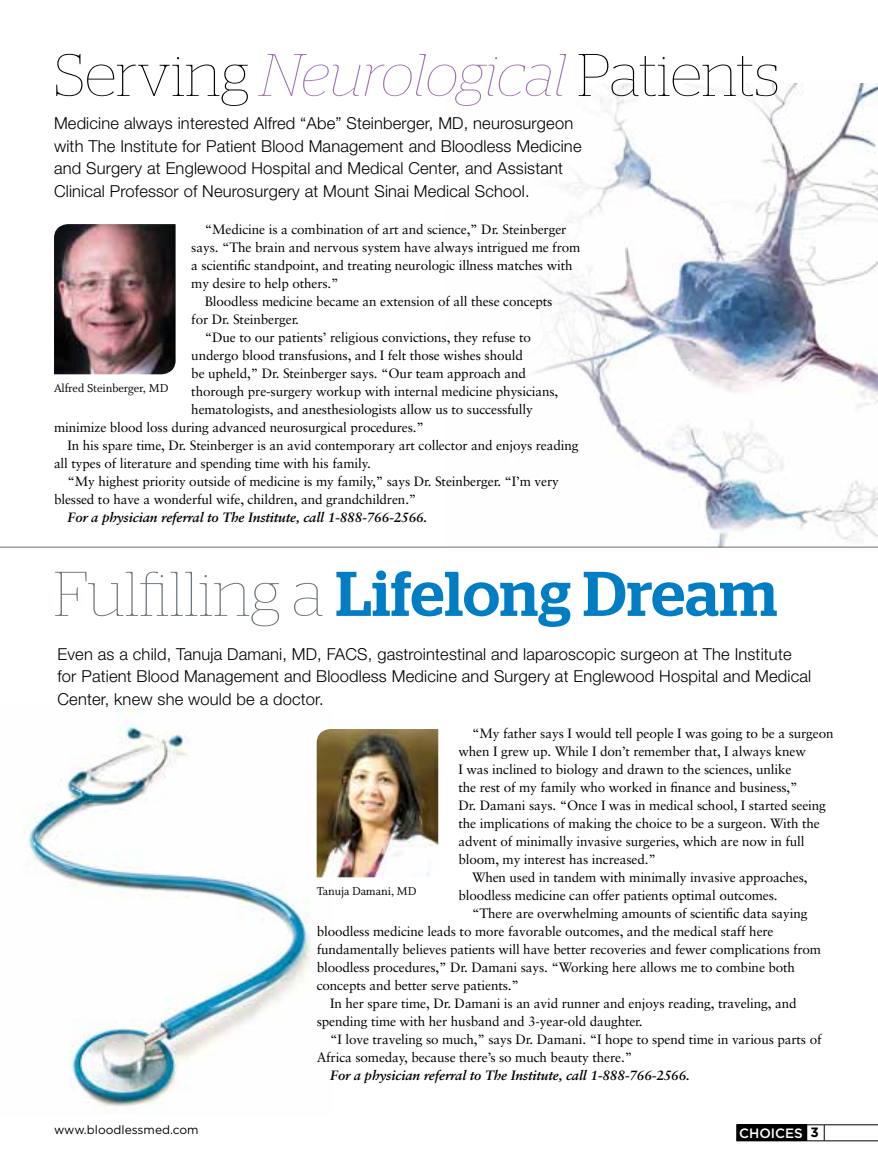
<style>
.page{position:relative;width:878px;height:1161px;background:#fff}
.page>*{position:absolute;margin:0;border:0;box-sizing:border-box;transform-origin:0 0}
.t1{font:500 63px "Stag";letter-spacing:.01em;color:#007dc3}
.t2{font:100 60px "Stag";letter-spacing:.01em;color:#000}
.t3{font:300 16.5px/22.5px "Helvetica Neue LT Std";letter-spacing:.01em;color:#000}
.t4{font:13.5px "Sabon";letter-spacing:-.01em;color:#000}
.t5{font:italic 700 13.5px "Sabon";letter-spacing:-.01em;color:#000}
.t6{font:500 13.5px "Gotham";color:#fff}
.t7{font:12.75px "Whitman Roman LF";letter-spacing:-.005em;color:#000}
.t8{font:12px "Gotham";color:#000}
.s1{font-style:italic;color:#9e74b1}
.s2{font-weight:100;color:#6a747b}
.s3{font-weight:700;color:#000}
</style>
<div class="page">
<svg style="left:806px;top:1125px;width:72px;height:16px"></svg>
<div style="left:736px;top:1125px;width:70px;height:16px;background:#000"></div>
<img style="left:446px;top:83px;width:432px;height:464px">
<div style="left:622px;top:38px;width:174px;height:112px;background:#fff;border-radius:50%"></div>
<hr style="left:0;top:547px;width:878px;height:1px;background:#6d6e71">
<img style="left:22px;top:707px;width:301px;height:401px">
<img style="left:316px;top:729px;width:122px;height:148px">
<img style="left:54px;top:224px;width:122px;height:150px">
<h2 class="t2" style="left:55px;top:53px;width:726px">Serving <span class="s1">Neurological</span> Patients</h2>
<p class="t3" style="left:54px;top:112px;width:529px">Medicine always interested Alfred “Abe” Steinberger, MD, neurosurgeon with The Institute for Patient Blood Management and Bloodless Medicine and Surgery at Englewood Hospital and Medical Center, and Assistant Clinical Professor of Neurosurgery at Mount Sinai Medical School.</p>
<p class="t4" style="left:205px;top:221px;width:363px">“Medicine is a combination of art and science,” Dr. Steinberger</p>
<p class="t4" style="left:191px;top:239px;width:390px">says. “The brain and nervous system have always intrigued me from</p>
<p class="t4" style="left:191px;top:257px;width:383px">a scientific standpoint, and treating neurologic illness matches with</p>
<p class="t4" style="left:191px;top:275px;width:149px">my desire to help others.”</p>
<p class="t4" style="left:205px;top:293px;width:349px">Bloodless medicine became an extension of all these concepts</p>
<p class="t4" style="left:191px;top:311px;width:109px">for Dr. Steinberger.</p>
<p class="t4" style="left:205px;top:329px;width:327px">“Due to our patients’ religious convictions, they refuse to</p>
<p class="t4" style="left:191px;top:347px;width:333px">undergo blood transfusions, and I felt those wishes should</p>
<p class="t4" style="left:191px;top:365px;width:336px">be upheld,” Dr. Steinberger says. “Our team approach and</p>
<p class="t4" style="left:191px;top:383px;width:368px">thorough pre-surgery workup with internal medicine physicians,</p>
<p class="t4" style="left:191px;top:401px;width:343px">hematologists, and anesthesiologists allow us to successfully</p>
<p class="t4" style="left:54px;top:419px;width:371px">minimize blood loss during advanced neurosurgical procedures.”</p>
<p class="t4" style="left:68px;top:437px;width:512px">In his spare time, Dr. Steinberger is an avid contemporary art collector and enjoys reading</p>
<p class="t4" style="left:54px;top:455px;width:318px">all types of literature and spending time with his family.</p>
<p class="t4" style="left:68px;top:473px;width:493px">“My highest priority outside of medicine is my family,” says Dr. Steinberger. “I’m very</p>
<p class="t4" style="left:54px;top:491px;width:364px">blessed to have a wonderful wife, children, and grandchildren.”</p>
<p class="t5" style="left:68px;top:509px;width:361px">For a physician referral to The Institute, call 1-888-766-2566.</p>
<p class="t7" style="left:54px;top:381px;width:116px">Alfred Steinberger, MD</p>
<h1 class="t1" style="left:54px;top:570px;width:724px"><span class="s2">Fulfilling a</span> Lifelong Dream</h1>
<p class="t3" style="left:58px;top:642px;width:755px">Even as a child, Tanuja Damani, MD, FACS, gastrointestinal and laparoscopic surgeon at The Institute for Patient Blood Management and Bloodless Medicine and Surgery at Englewood Hospital and Medical<br>Center, knew she would be a doctor.</p>
<p class="t4" style="left:472px;top:725px;width:363px">“My father says I would tell people I was going to be a surgeon</p>
<p class="t4" style="left:458px;top:743px;width:349px">when I grew up. While I don’t remember that, I always knew</p>
<p class="t4" style="left:458px;top:761px;width:334px">I was inclined to biology and drawn to the sciences, unlike</p>
<p class="t4" style="left:458px;top:779px;width:341px">the rest of my family who worked in finance and business,”</p>
<p class="t4" style="left:458px;top:797px;width:369px">Dr. Damani says. “Once I was in medical school, I started seeing</p>
<p class="t4" style="left:458px;top:815px;width:363px">the implications of making the choice to be a surgeon. With the</p>
<p class="t4" style="left:458px;top:833px;width:347px">advent of minimally invasive surgeries, which are now in full</p>
<p class="t4" style="left:458px;top:851px;width:199px">bloom, my interest has increased.”</p>
<p class="t4" style="left:472px;top:869px;width:337px">When used in tandem with minimally invasive approaches,</p>
<p class="t4" style="left:458px;top:887px;width:320px">bloodless medicine can offer patients optimal outcomes.</p>
<p class="t4" style="left:472px;top:905px;width:337px">“There are overwhelming amounts of scientific data saying</p>
<p class="t4" style="left:316px;top:923px;width:458px">bloodless medicine leads to more favorable outcomes, and the medical staff here</p>
<p class="t4" style="left:316px;top:941px;width:506px">fundamentally believes patients will have better recoveries and fewer complications from</p>
<p class="t4" style="left:316px;top:959px;width:480px">bloodless procedures,” Dr. Damani says. “Working here allows me to combine both</p>
<p class="t4" style="left:316px;top:977px;width:204px">concepts and better serve patients.”</p>
<p class="t4" style="left:330px;top:995px;width:468px">In her spare time, Dr. Damani is an avid runner and enjoys reading, traveling, and</p>
<p class="t4" style="left:316px;top:1013px;width:327px">spending time with her husband and 3-year-old daughter.</p>
<p class="t4" style="left:330px;top:1031px;width:493px">“I love traveling so much,” says Dr. Damani. “I hope to spend time in various parts of</p>
<p class="t4" style="left:316px;top:1049px;width:317px">Africa someday, because there’s so much beauty there.”</p>
<p class="t5" style="left:330px;top:1067px;width:361px">For a physician referral to The Institute, call 1-888-766-2566.</p>
<p class="t7" style="left:316px;top:885px;width:101px">Tanuja Damani, MD</p>
<p class="t8" style="left:54px;top:1123px;width:146px">www.bloodlessmed.com</p>
<p class="t6" style="left:739px;top:1125px;width:81px">CHOICES <span class="s3">3</span></p>
</div>
